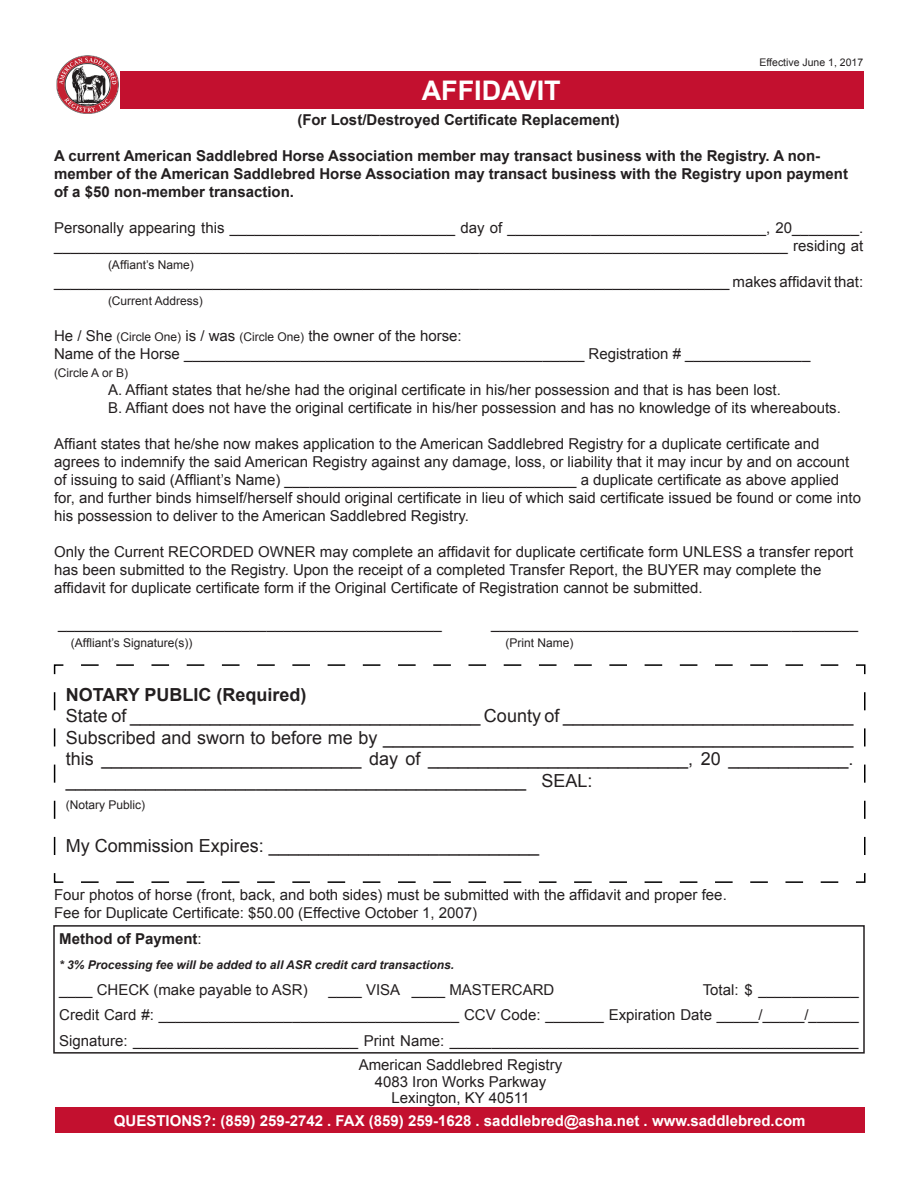
<style>
.page{position:relative;width:918px;height:1188px;background:#fff}
.page>*{position:absolute;margin:0;border:0;box-sizing:border-box;transform-origin:0 0}
.t1{font:700 27px "Arial";color:#fff}
.t2{font:18px "Arial";color:#231f20}
.t3{font:700 18px "Arial";color:#231f20}
.t4{font:15px/18px "Arial";color:#231f20}
.t5{font:700 15px/18px "Arial";color:#231f20}
.t6{font:700 15px "Arial";color:#fff}
.t7{font:12px "Arial";color:#231f20}
.t8{font:italic 700 12px "Arial";color:#231f20}
.t9{font:10.5px "Arial";color:#231f20}
.s1{font-size:12px}
.s2{font-weight:400}
</style>
<div class="page">
<div style="left:120px;top:71px;width:744px;height:38px;background:#c3102f"></div>
<div style="left:55px;top:1108px;width:810px;height:25px;background:#c3102f"></div>
<svg style="left:53px;top:664px;width:813px;height:219px"></svg>
<img style="left:56px;top:55px;width:63px;height:59px">
<div style="left:53px;top:925px;width:812px;height:129px;border:2px solid #231f20"></div>
<p class="t1" style="left:422px;top:72px;width:140px">AFFIDAVIT</p>
<p class="t9" style="left:760px;top:56px;width:105px">Effective June 1, 2017</p>
<p class="t5" style="left:297px;top:111px;width:324px">(For Lost/Destroyed Certificate Replacement)</p>
<p class="t5" style="left:54px;top:147px;width:796px">A current American Saddlebred Horse Association member may transact business with the Registry. A non&shy;member of the American Saddlebred Horse Association may transact business with the Registry upon payment of a $50 non-member transaction.</p>
<p class="t4" style="left:54px;top:219px;width:811px">Personally appearing this ___________________________ day of _______________________________, 20________.</p>
<p class="t4" style="left:54px;top:237px;width:811px">________________________________________________________________________________________ residing at</p>
<p class="t7" style="left:108px;top:257px;width:87px">(Affiant’s Name)</p>
<p class="t4" style="left:54px;top:273px;width:811px">_________________________________________________________________________________ makes affidavit that:</p>
<p class="t7" style="left:108px;top:293px;width:96px">(Current Address)</p>
<p class="t4" style="left:54px;top:327px;width:409px">He / She <span class="s1">(Circle One)</span> is / was <span class="s1">(Circle One)</span> the owner of the horse:</p>
<p class="t4" style="left:54px;top:345px;width:758px">Name of the Horse ________________________________________________ Registration # _______________</p>
<p class="t7" style="left:54px;top:365px;width:76px">(Circle A or B)</p>
<p class="t4" style="left:108px;top:381px;width:674px">A. Affiant states that he/she had the original certificate in his/her possession and that is has been lost.</p>
<p class="t4" style="left:108px;top:399px;width:734px">B. Affiant does not have the original certificate in his/her possession and has no knowledge of its whereabouts.</p>
<p class="t4" style="left:54px;top:435px;width:809px">Affiant states that he/she now makes application to the American Saddlebred Registry for a duplicate certificate and agrees to indemnify the said American Registry against any damage, loss, or liability that it may incur by and on account of issuing to said (Affliant’s Name) ___________________________________ a duplicate certificate as above applied for, and further binds himself/herself should original certificate in lieu of which said certificate issued be found or come into his possession to deliver to the American Saddlebred Registry.</p>
<p class="t4" style="left:54px;top:543px;width:801px">Only the Current RECORDED OWNER may complete an affidavit for duplicate certificate form UNLESS a transfer report has been submitted to the Registry. Upon the receipt of a completed Transfer Report, the BUYER may complete the affidavit for duplicate certificate form if the Original Certificate of Registration cannot be submitted.</p>
<p class="t4" style="left:58px;top:615px;width:385px">______________________________________________</p>
<p class="t4" style="left:491px;top:615px;width:368px">____________________________________________</p>
<p class="t7" style="left:71px;top:635px;width:123px">(Affliant’s Signature(s))</p>
<p class="t7" style="left:506px;top:635px;width:70px">(Print Name)</p>
<p class="t3" style="left:66px;top:682px;width:242px">NOTARY PUBLIC (Required)</p>
<p class="t2" style="left:66px;top:704px;width:789px">State of ___________________________________ County of _____________________________</p>
<p class="t2" style="left:66px;top:726px;width:789px">Subscribed and sworn to before me by _______________________________________________</p>
<p class="t2" style="left:66px;top:747px;width:789px">this __________________________ day of __________________________, 20 ____________.</p>
<p class="t2" style="left:66px;top:769px;width:528px">______________________________________________ SEAL:</p>
<p class="t7" style="left:66px;top:796px;width:81px">(Notary Public)</p>
<p class="t2" style="left:66px;top:834px;width:475px">My Commission Expires: ___________________________</p>
<p class="t4" style="left:54px;top:886px;width:674px">Four photos of horse (front, back, and both sides) must be submitted with the affidavit and proper fee.</p>
<p class="t4" style="left:54px;top:904px;width:425px">Fee for Duplicate Certificate: $50.00 (Effective October 1, 2007)</p>
<p class="t5" style="left:59px;top:930px;width:144px">Method of Payment<span class="s2">:</span></p>
<p class="t8" style="left:59px;top:957px;width:397px">* 3% Processing fee will be added to all ASR credit card transactions.</p>
<p class="t4" style="left:59px;top:981px;width:250px">____ CHECK (make payable to ASR)</p>
<p class="t4" style="left:329px;top:981px;width:227px">____ VISA ____ MASTERCARD</p>
<p class="t4" style="left:703px;top:981px;width:157px">Total: $ ____________</p>
<p class="t4" style="left:59px;top:1006px;width:801px">Credit Card #: ____________________________________ CCV Code: _______ Expiration Date _____/_____/______</p>
<p class="t4" style="left:59px;top:1032px;width:801px">Signature: ___________________________ Print Name: _________________________________________________</p>
<p class="t4" style="left:359px;top:1056px;width:205px">American Saddlebred Registry</p>
<p class="t4" style="left:375px;top:1073px;width:173px">4083 Iron Works Parkway</p>
<p class="t4" style="left:392px;top:1089px;width:139px">Lexington, KY 40511</p>
<p class="t6" style="left:114px;top:1111px;width:693px">QUESTIONS?: (859) 259-2742 . FAX (859) 259-1628 . saddlebred@asha.net . www.saddlebred.com</p>
</div>
